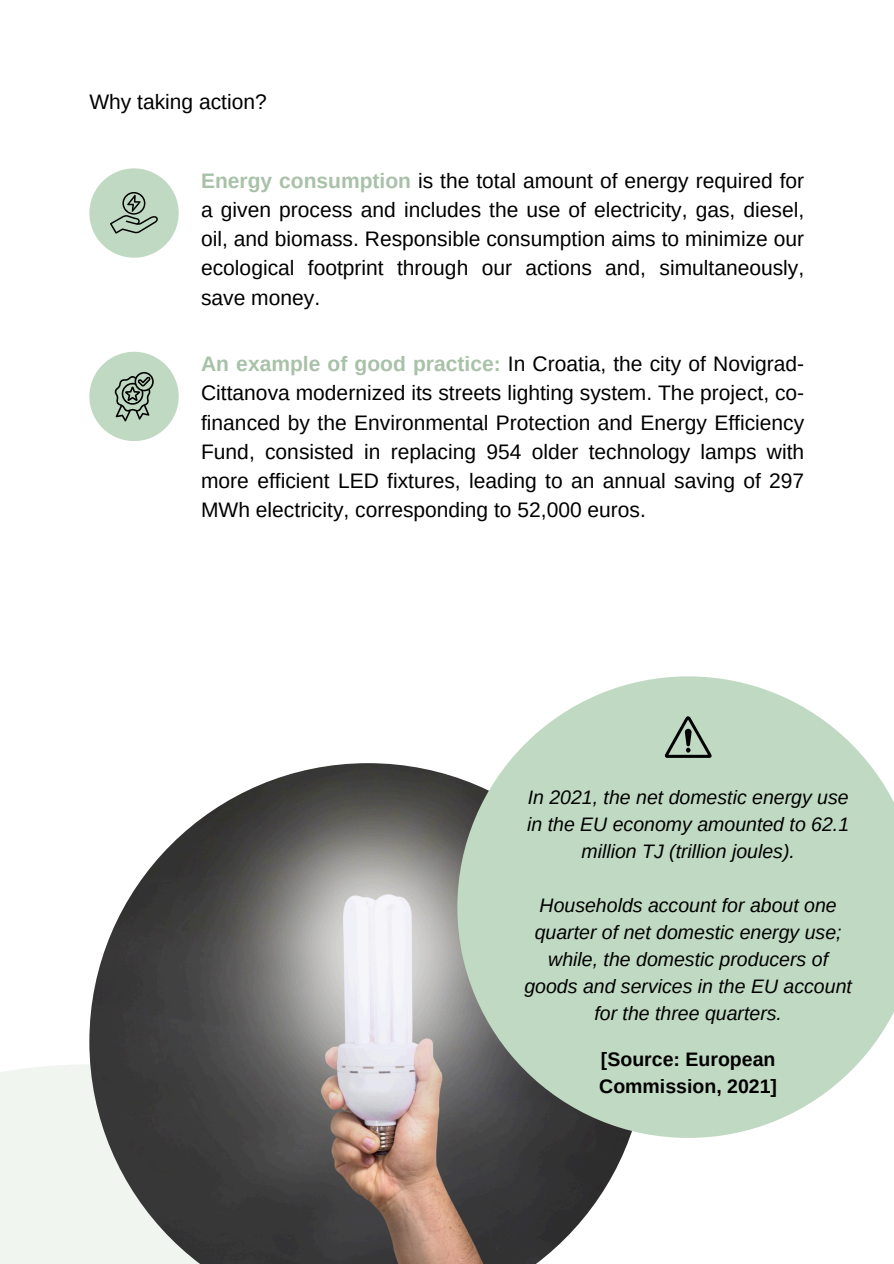
<style>
.page{position:relative;width:894px;height:1264px;background:#fff}
.page>*{position:absolute;margin:0;border:0;box-sizing:border-box;transform-origin:0 0}
.t1{font:21px/29.2px "Arimo";color:#000;text-align:justify}
.t2{font:italic 19.5px/27px "Arimo";color:#000;text-align:center}
.t3{font:700 19.5px/27px "Arimo";color:#000}
.s1{font-weight:700;color:#a8c1a8}
</style>
<div class="page">
<div style="left:89px;top:168px;width:90px;height:90px;background:#c0d9c2;border-radius:50%"></div>
<div style="left:89px;top:352px;width:90px;height:89px;background:#c0d9c2;border-radius:50%"></div>
<div style="left:0;top:1064px;width:601px;height:199px;background:#f0f5f0"></div>
<img style="left:89px;top:763px;width:541px;height:500px">
<svg style="left:457px;top:676px;width:436px;height:461px;background:#c0d5c2"></svg>
<svg style="left:664px;top:716px;width:47px;height:42px;background:#8fa190"></svg>
<svg style="left:114px;top:372px;width:40px;height:49px"></svg>
<svg style="left:110px;top:192px;width:48px;height:42px"></svg>
<p class="t1" style="left:89px;top:87px;width:179px">Why taking action?</p>
<p class="t1" style="left:201px;top:166px;width:604px"><span class="s1">Energy consumption</span> is the total amount of energy required for a given process and includes the use of electricity, gas, diesel, oil, and biomass. Responsible consumption aims to minimize our ecological footprint through our actions and, simultaneously, save money.</p>
<p class="t1" style="left:201px;top:349px;width:604px"><span class="s1">An example of good practice:</span> In Croatia, the city of Novigrad-Cittanova modernized its streets lighting system. The project, co&shy;financed by the Environmental Protection and Energy Efficiency Fund, consisted in replacing 954 older technology lamps with more efficient LED fixtures, leading to an annual saving of 297<br>MWh electricity, corresponding to 52,000 euros.</p>
<p class="t2" style="left:527px;top:783px;width:323px">In 2021, the net domestic energy use in the EU economy amounted to 62.1 million TJ (trillion joules).</p>
<p class="t2" style="left:524px;top:891px;width:329px">Households account for about one quarter of net domestic energy use; while, the domestic producers of goods and services in the EU account for the three quarters.</p>
<p class="t3" style="left:599px;top:1045px;width:179px">[Source: European<br>Commission, 2021]</p>
</div>
